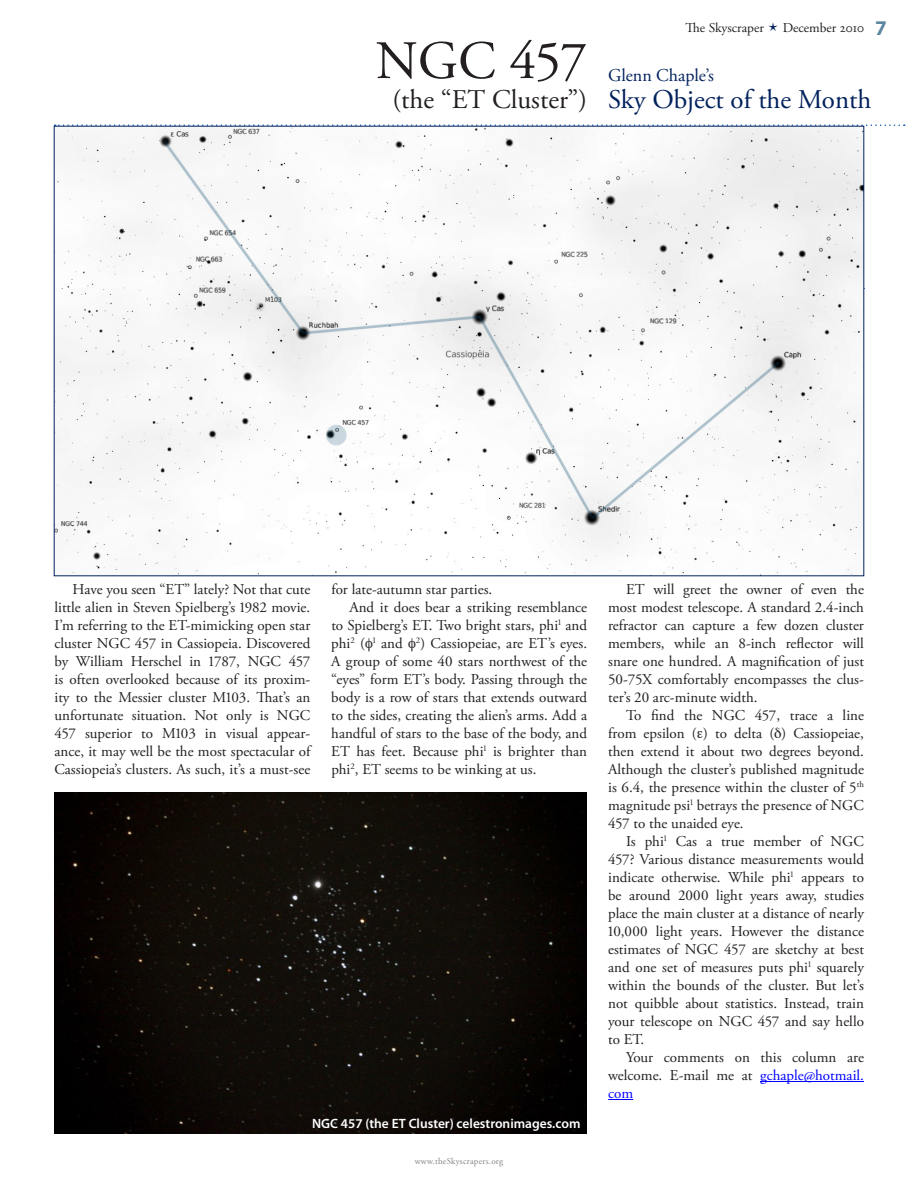
<style>
.page{position:relative;width:918px;height:1188px;background:#fff}
.page>*{position:absolute;margin:0;border:0;box-sizing:border-box;transform-origin:0 0}
.t1{font:54px "Adobe Garamond Pro";letter-spacing:-.01em;color:#231f20}
.t2{font:27px "Adobe Garamond Pro";color:#00215d}
.t3{font:27px "Adobe Garamond Pro";color:#231f20}
.t4{font:700 21px "Myriad Pro";color:#5c87a1}
.t5{font:18px "Adobe Garamond Pro";color:#00215d}
.t6{font:15px/18px "Adobe Garamond Pro";color:#231f20;text-align:justify}
.t7{font:600 13.5px "Myriad Pro";color:#fff}
.t8{font:13.5px "Adobe Garamond Pro";color:#231f20}
.t9{font:9px "Adobe Garamond Pro";letter-spacing:.025em;color:#808285}
.s1{color:#00f}
</style>
<div class="page">
<svg style="left:55px;top:124px;width:850px;height:2px"></svg>
<hr style="left:760px;top:1081px;width:104px;height:1px;background:#00f">
<svg style="left:608px;top:1099px;width:25px;height:1px"></svg>
<img style="left:54px;top:792px;width:533px;height:342px">
<img style="left:56px;top:128px;width:806px;height:446px">
<h1 class="t1" style="left:376px;top:28px;width:213px">NGC 457</h1>
<h2 class="t3" style="left:393px;top:83px;width:196px">(the “ET Cluster”)</h2>
<p class="t8" style="left:686px;top:20px;width:80px">The Skyscraper</p>
<p class="t8" style="left:783px;top:20px;width:83px">December 2010</p>
<h3 class="t4" style="left:876px;top:14px;width:11px">7</h3>
<p class="t5" style="left:608px;top:64px;width:108px">Glenn Chaple’s</p>
<h2 class="t2" style="left:608px;top:83px;width:265px">Sky Object of the Month</h2>
<p class="t6" style="left:54px;top:581px;width:257px;text-indent:18px">Have you seen “ET” lately? Not that cute little alien in Steven Spielberg’s 1982 movie.<br>I’m referring to the ET-mimicking open star cluster NGC 457 in Cassiopeia. Discovered by William Herschel in 1787, NGC 457 is often overlooked because of its proxim&shy;ity to the Messier cluster M103. That’s an unfortunate situation. Not only is NGC 457 superior to M103 in visual appear&shy;ance, it may well be the most spectacular of Cassiopeia’s clusters. As such, it’s a must-see</p>
<p class="t6" style="left:331px;top:581px;width:162px">for late-autumn star parties.</p>
<p class="t6" style="left:349px;top:599px;width:239px">And it does bear a striking resemblance</p>
<p class="t6" style="left:331px;top:617px;width:257px">to Spielberg’s ET. Two bright stars, phi<sup>1</sup> and</p>
<p class="t6" style="left:331px;top:635px;width:257px">phi<sup>2</sup> ( <sup>1</sup> and <sup>2</sup>) Cassiopeiae, are ET’s eyes.</p>
<p class="t6" style="left:331px;top:653px;width:257px">A group of some 40 stars northwest of the</p>
<p class="t6" style="left:331px;top:671px;width:257px">“eyes” form ET’s body. Passing through the</p>
<p class="t6" style="left:331px;top:689px;width:257px">body is a row of stars that extends outward</p>
<p class="t6" style="left:331px;top:707px;width:257px">to the sides, creating the alien’s arms. Add a</p>
<p class="t6" style="left:331px;top:725px;width:257px">handful of stars to the base of the body, and</p>
<p class="t6" style="left:331px;top:743px;width:257px">ET has feet. Because phi<sup>1</sup> is brighter than</p>
<p class="t6" style="left:331px;top:761px;width:207px">phi<sup>2</sup>, ET seems to be winking at us.</p>
<p class="t7" style="left:312px;top:1115px;width:270px">NGC 457 (the ET Cluster) celestronimages.com</p>
<p class="t9" style="left:415px;top:1156px;width:90px">www.theSkyscrapers.org</p>
<p class="t6" style="left:608px;top:581px;width:257px;text-indent:18px">ET will greet the owner of even the most modest telescope. A standard 2.4-inch refractor can capture a few dozen cluster members, while an 8-inch reflector will snare one hundred. A magnification of just 50-75X comfortably encompasses the clus&shy;ter’s 20 arc-minute width.</p>
<p class="t6" style="left:608px;top:707px;width:257px;text-indent:18px">To find the NGC 457, trace a line from epsilon ( ) to delta ( ) Cassiopeiae, then extend it about two degrees beyond.<br>Although the cluster’s published magnitude is 6.4, the presence within the cluster of 5<sup>th </sup>magnitude psi<sup>1</sup> betrays the presence of NGC 457 to the unaided eye.</p>
<p class="t6" style="left:608px;top:833px;width:257px;text-indent:18px">Is phi<sup>1</sup> Cas a true member of NGC 457? Various distance measurements would indicate otherwise. While phi<sup>1</sup> appears to be around 2000 light years away, studies place the main cluster at a distance of nearly 10,000 light years. However the distance estimates of NGC 457 are sketchy at best and one set of measures puts phi<sup>1</sup> squarely within the bounds of the cluster. But let’s not quibble about statistics. Instead, train your telescope on NGC 457 and say hello to ET.</p>
<p class="t6" style="left:608px;top:1049px;width:257px;text-indent:18px">Your comments on this column are welcome. E-mail me at <span class="s1">gchaple@hotmail. com</span></p>
</div>
